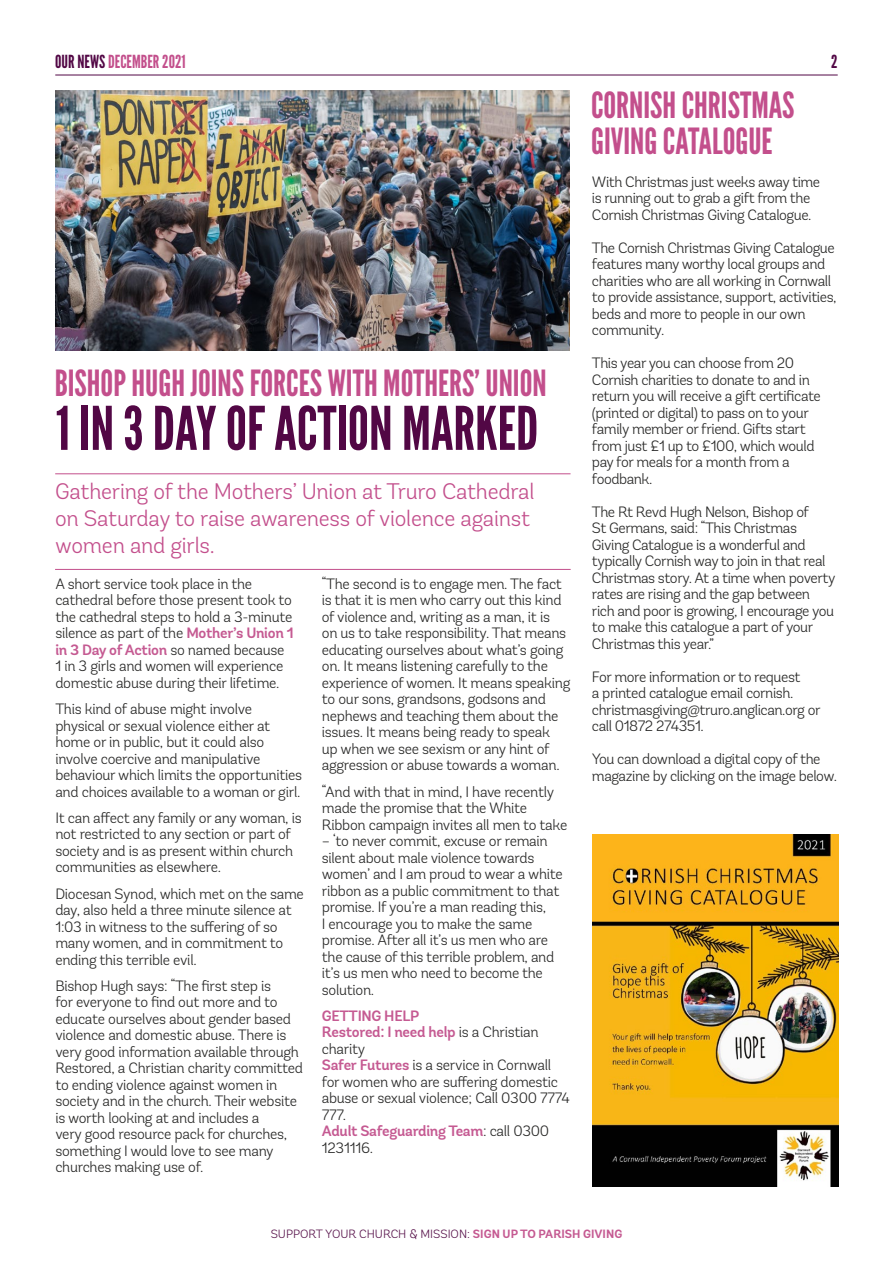
<style>
.page{position:relative;width:893px;height:1263px;background:#fff}
.page>*{position:absolute;margin:0;border:0;box-sizing:border-box;transform-origin:0 0}
.t1{font:60px "League Gothic";color:#520745}
.t2{font:36px/36px "League Gothic";color:#c34f8c}
.t3{font:300 22.5px/27px "Andes Rounded";letter-spacing:-.01em;color:#c34f8c}
.t4{font:18px "League Gothic";color:#c34f8c}
.t5{font:18px "League Gothic";color:#520745}
.t6{font:300 15px/16.5px "Andes Rounded";letter-spacing:-.02em;color:#282827}
.t7{font:300 12px "Andes Rounded";color:#58134b}
.s1{color:#520745}
.s2{font-weight:600;color:#c55a92}
.s3{font-weight:700;color:#c55a92}
</style>
<div class="page">
<hr style="left:55px;top:75px;width:783px;height:1px;background:#520745">
<hr style="left:55px;top:473px;width:516px;height:1px;background:#c34f8c">
<hr style="left:55px;top:569px;width:516px;height:1px;background:#c34f8c">
<img style="left:55px;top:91px;width:514px;height:259px">
<img style="left:593px;top:835px;width:245px;height:351px">
<p class="t4" style="left:55px;top:51px;width:132px"><span class="s1">OUR NEWS</span> DECEMBER 2021</p>
<p class="t5" style="left:831px;top:51px;width:8px">2</p>
<h2 class="t2" style="left:55px;top:365px;width:493px">BISHOP HUGH JOINS FORCES WITH MOTHERS’ UNION</h2>
<h1 class="t1" style="left:56px;top:393px;width:484px">1 IN 3 DAY OF ACTION MARKED</h1>
<h3 class="t3" style="left:55px;top:477px;width:481px">Gathering of the Mothers’ Union at Truro Cathedral on Saturday to raise awareness of violence against women and girls.</h3>
<p class="t6" style="left:55px;top:575px;width:240px">A short service took place in the cathedral before those present took to the cathedral steps to hold a 3-minute silence as part of the <span class="s2">Mother’s Union 1 in 3 Day of Action</span> so named because 1 in 3 girls and women will experience domestic abuse during their lifetime.</p>
<p class="t6" style="left:55px;top:701px;width:248px">This kind of abuse might involve physical or sexual violence either at home or in public, but it could also involve coercive and manipulative behaviour which limits the opportunities and choices available to a woman or girl.</p>
<p class="t6" style="left:55px;top:809px;width:248px">It can affect any family or any woman, is not restricted to any section or part of society and is as present within church communities as elsewhere.</p>
<p class="t6" style="left:55px;top:885px;width:250px">Diocesan Synod, which met on the same day, also held a three minute silence at 1:03 in witness to the suffering of so many women, and in commitment to ending this terrible evil.</p>
<p class="t6" style="left:55px;top:977px;width:249px">Bishop Hugh says: “The first step is<br>for everyone to find out more and to educate ourselves about gender based violence and domestic abuse. There is very good information available through Restored, a Christian charity committed to ending violence against women in society and in the church. Their website is worth looking at and includes a<br>very good resource pack for churches, something I would love to see many churches making use of.</p>
<p class="t6" style="left:322px;top:575px;width:250px">“The second is to engage men. The fact is that it is men who carry out this kind of violence and, writing as a man, it is<br>on us to take responsibility. That means educating ourselves about what’s going on. It means listening carefully to the experience of women. It means speaking to our sons, grandsons, godsons and nephews and teaching them about the issues. It means being ready to speak<br>up when we see sexism or any hint of aggression or abuse towards a woman.</p>
<p class="t6" style="left:322px;top:783px;width:247px">“And with that in mind, I have recently made the promise that the White<br>Ribbon campaign invites all men to take</p>
<p class="t6" style="left:322px;top:833px;width:242px">– ‘to never commit, excuse or remain silent about male violence towards women’ and I am proud to wear a white ribbon as a public commitment to that promise. If you’re a man reading this,<br>I encourage you to make the same promise. After all it’s us men who are the cause of this terrible problem, and it’s us men who need to become the solution.</p>
<p class="t6" style="left:322px;top:1007px;width:250px"><span class="s2">GETTING HELP<br>Restored: I need help</span> is a Christian charity<br><span class="s2">Safer Futures</span> is a service in Cornwall for women who are suffering domestic abuse or sexual violence; Call 0300 7774<br>777.<br><span class="s2">Adult Safeguarding Team</span>: call 0300<br>1231116.</p>
<h2 class="t2" style="left:591px;top:87px;width:205px">CORNISH CHRISTMAS<br>GIVING CATALOGUE</h2>
<p class="t6" style="left:592px;top:173px;width:230px">With Christmas just weeks away time is running out to grab a gift from the<br>Cornish Christmas Giving Catalogue.</p>
<p class="t6" style="left:592px;top:239px;width:246px">The Cornish Christmas Giving Catalogue features many worthy local groups and charities who are all working in Cornwall to provide assistance, support, activities, beds and more to people in our own community.</p>
<p class="t6" style="left:592px;top:355px;width:230px">This year you can choose from 20<br>Cornish charities to donate to and in return you will receive a gift certificate (printed or digital) to pass on to your family member or friend. Gifts start from just £1 up to £100, which would pay for meals for a month from a foodbank.</p>
<p class="t6" style="left:592px;top:503px;width:245px">The Rt Revd Hugh Nelson, Bishop of<br>St Germans, said: “This Christmas Giving Catalogue is a wonderful and typically Cornish way to join in that real Christmas story. At a time when poverty rates are rising and the gap between rich and poor is growing, I encourage you to make this catalogue a part of your Christmas this year.”</p>
<p class="t6" style="left:592px;top:668px;width:230px">For more information or to request<br>a printed catalogue email cornish. christmasgiving@truro.anglican.org or call 01872 274351.</p>
<p class="t6" style="left:592px;top:751px;width:247px">You can download a digital copy of the magazine by clicking on the image below.</p>
<p class="t7" style="left:271px;top:1226px;width:353px">SUPPORT YOUR CHURCH &amp; MISSION: <span class="s3">SIGN UP TO PARISH GIVING</span></p>
</div>
